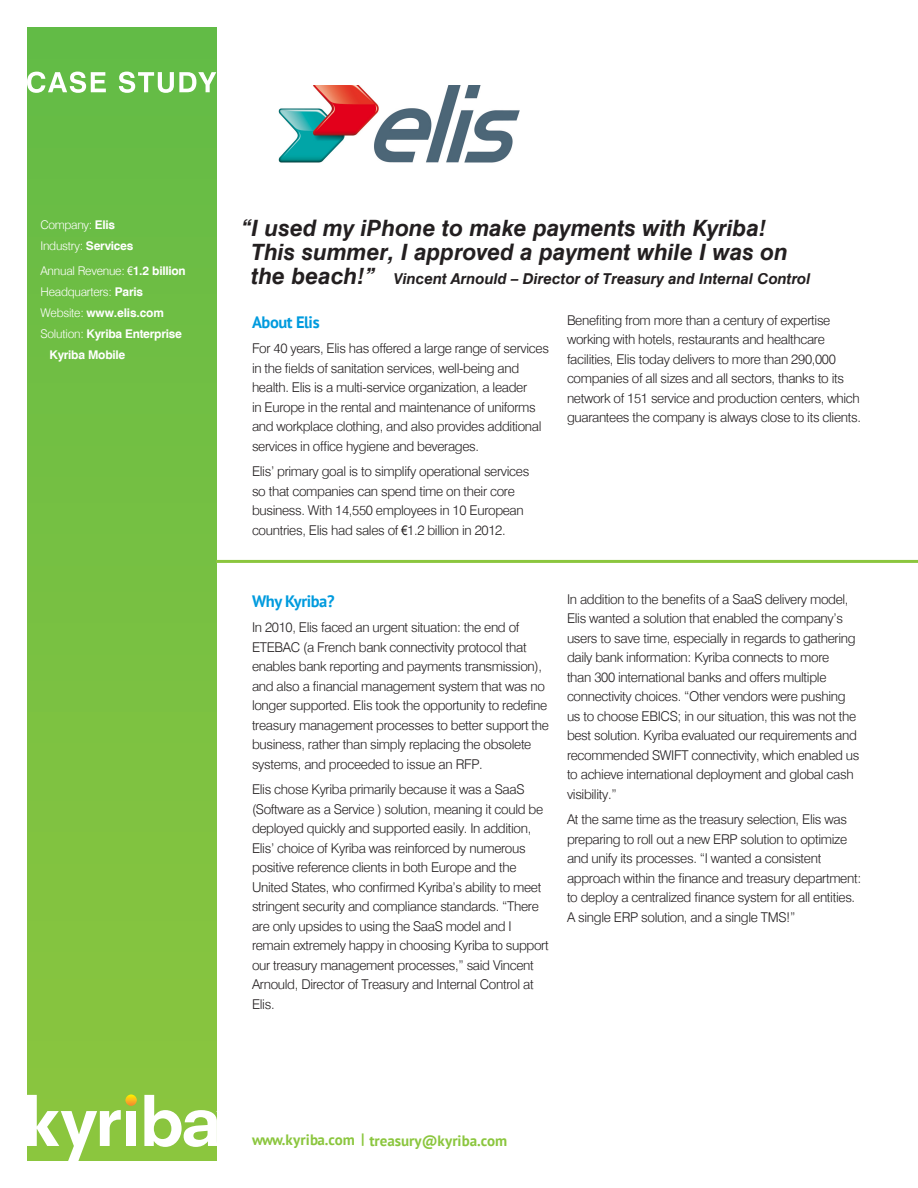
<style>
.page{position:relative;width:918px;height:1188px;background:#fff}
.page>*{position:absolute;margin:0;border:0;box-sizing:border-box;transform-origin:0 0}
.Pull_Quote{font:italic 700 22.5px/24px "Swiss 721 BT";color:#231f20}
.Subhead{font:700 16.5px "PT Sans";letter-spacing:-.025em;color:#009bde}
.Pull_Quote-2{font:italic 700 15px "Swiss 721 BT";color:#231f20}
.t1{font:700 15px "PT Sans";color:#8bc63e}
.Body_Copy{font:300 13.5px/19.5px "Swiss 721 BT";letter-spacing:-.025em;color:#231f20}
.Company_Profile{font:300 12px "Swiss 721 BT";letter-spacing:-.02em;color:#fff}
.Company_Profile-2{font:700 12px "Swiss 721 BT";letter-spacing:-.02em;color:#fff}
.s1{font-weight:700}
.s2{font-family:"Arial Narrow";font-weight:400}
.s3{font-weight:300}
.s4{font-size:22.5px}
</style>
<div class="page">
<div style="left:27px;top:27px;width:189px;height:1134px;background:linear-gradient(to bottom,#63bb46,#8cc63e)"></div>
<svg style="left:27px;top:1094px;width:110px;height:67px"></svg>
<svg style="left:144px;top:1095px;width:73px;height:52px"></svg>
<svg style="left:27px;top:72px;width:79px;height:21px"></svg>
<svg style="left:119px;top:72px;width:97px;height:21px"></svg>
<hr style="left:216px;top:560px;width:702px;height:3px;background:#8bc63e">
<img style="left:278px;top:86px;width:242px;height:77px">
<p class="Company_Profile" style="left:40px;top:217px;width:76px">Company: <span class="s1">Elis</span></p>
<p class="Company_Profile" style="left:40px;top:238px;width:94px">Industry: <span class="s1">Services</span></p>
<p class="Company_Profile" style="left:40px;top:264px;width:147px">Annual Revenue: <span class="s2">€</span><span class="s1">1.2 billion</span></p>
<p class="Company_Profile" style="left:40px;top:285px;width:104px">Headquarters: <span class="s1">Paris</span></p>
<p class="Company_Profile-2" style="left:40px;top:306px;width:125px"><span class="s3">Website:</span> www.elis.com</p>
<p class="Company_Profile-2" style="left:40px;top:327px;width:143px"><span class="s3">Solution:</span> Kyriba Enterprise</p>
<p class="Company_Profile-2" style="left:50px;top:348px;width:77px">Kyriba Mobile</p>
<p class="Pull_Quote" style="left:252px;top:216px;width:538px;text-indent:-10px">“I used my iPhone to make payments with Kyriba!<br>This summer, I approved a payment while I was on</p>
<p class="Pull_Quote-2" style="left:252px;top:270px;width:561px"><span class="s4">the beach!”</span> Vincent Arnould – Director of Treasury and Internal Control</p>
<p class="Subhead" style="left:252px;top:311px;width:69px">About Elis</p>
<p class="Body_Copy" style="left:252px;top:338px;width:299px">For 40 years, Elis has offered a large range of services in the fields of sanitation services, well-being and health. Elis is a multi-service organization, a leader<br>in Europe in the rental and maintenance of uniforms and workplace clothing, and also provides additional services in office hygiene and beverages.</p>
<p class="Body_Copy" style="left:252px;top:461px;width:279px">Elis’ primary goal is to simplify operational services so that companies can spend time on their core business. With 14,550 employees in 10 European countries, Elis had sales of <span class="s2">€</span>1.2 billion in 2012.</p>
<p class="Body_Copy" style="left:567px;top:310px;width:296px">Benefiting from more than a century of expertise working with hotels, restaurants and healthcare facilities, Elis today delivers to more than 290,000 companies of all sizes and all sectors, thanks to its network of 151 service and production centers, which guarantees the company is always close to its clients.</p>
<p class="Subhead" style="left:252px;top:590px;width:84px">Why Kyriba?</p>
<p class="Body_Copy" style="left:252px;top:618px;width:299px">In 2010, Elis faced an urgent situation: the end of ETEBAC (a French bank connectivity protocol that enables bank reporting and payments transmission), and also a financial management system that was no longer supported. Elis took the opportunity to redefine treasury management processes to better support the business, rather than simply replacing the obsolete systems, and proceeded to issue an RFP.</p>
<p class="Body_Copy" style="left:252px;top:780px;width:298px">Elis chose Kyriba primarily because it was a SaaS (Software as a Service ) solution, meaning it could be deployed quickly and supported easily. In addition, Elis’ choice of Kyriba was reinforced by numerous positive reference clients in both Europe and the United States, who confirmed Kyriba’s ability to meet stringent security and compliance standards. “There are only upsides to using the SaaS model and I remain extremely happy in choosing Kyriba to support our treasury management processes,” said Vincent Arnould, Director of Treasury and Internal Control at Elis.</p>
<p class="Body_Copy" style="left:567px;top:589px;width:294px">In addition to the benefits of a SaaS delivery model, Elis wanted a solution that enabled the company’s users to save time, especially in regards to gathering daily bank information: Kyriba connects to more<br>than 300 international banks and offers multiple connectivity choices. “Other vendors were pushing us to choose EBICS; in our situation, this was not the best solution. Kyriba evaluated our requirements and recommended SWIFT connectivity, which enabled us to achieve international deployment and global cash visibility.”</p>
<p class="Body_Copy" style="left:567px;top:810px;width:296px">At the same time as the treasury selection, Elis was preparing to roll out a new ERP solution to optimize and unify its processes. “I wanted a consistent approach within the finance and treasury department: to deploy a centralized finance system for all entities.<br>A single ERP solution, and a single TMS!”</p>
<p class="t1" style="left:252px;top:1131px;width:257px">www.kyriba.com | treasury@kyriba.com</p>
</div>
